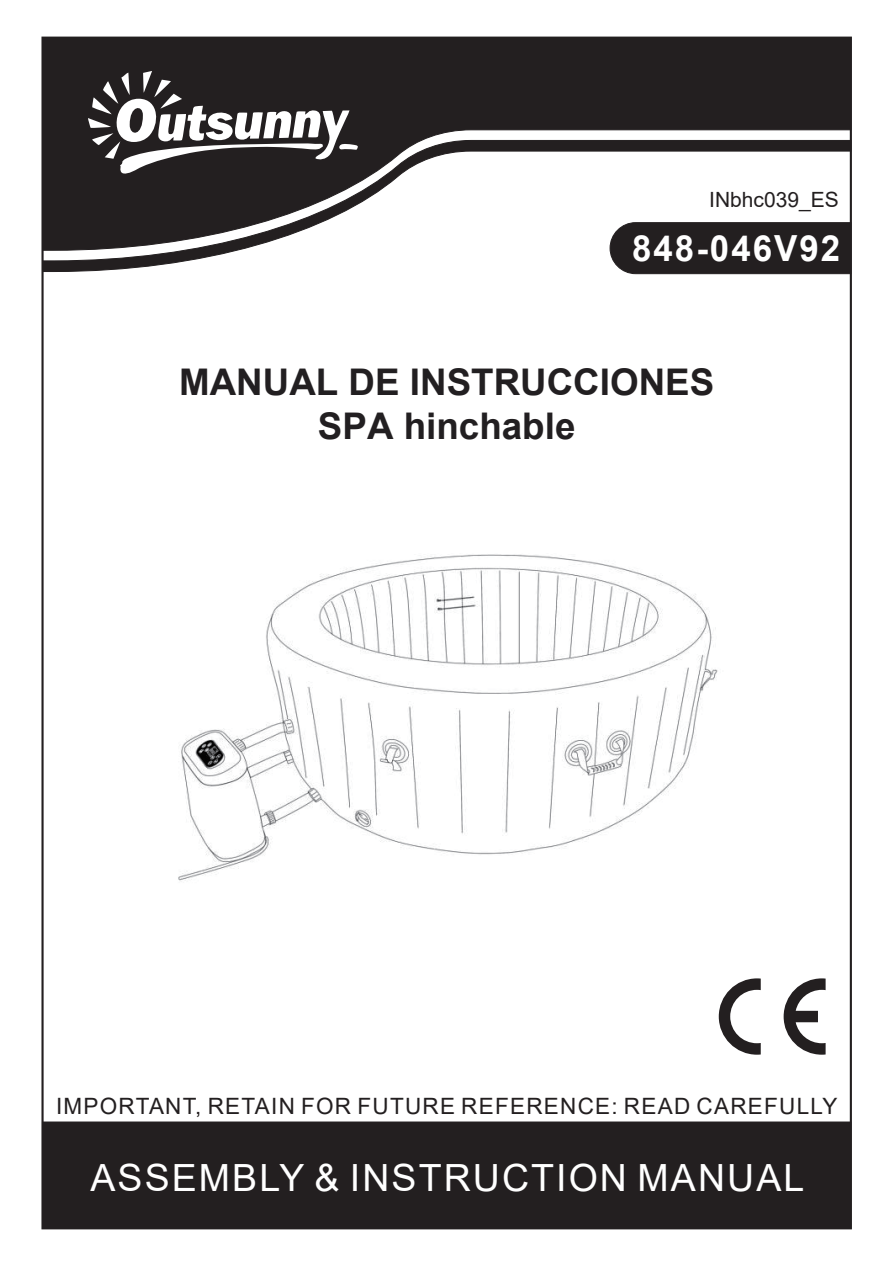
<style>
.page{position:relative;width:893px;height:1263px;background:#fff}
.page>*{position:absolute;margin:0;border:0;box-sizing:border-box;transform-origin:0 0}
.t1{font:37.5px "Arial";letter-spacing:.055em;color:#fff}
.t2{font:700 36.75px/44.1px "Arial";color:#221f21;text-align:center}
.t3{font:700 36px "Arial";letter-spacing:.055em;color:#fff}
.t4{font:22.5px "Arial";letter-spacing:.055em;color:#231f20}
.t5{font:21px "Arial";color:#231f20}
</style>
<div class="page">
<img style="left:178px;top:554px;width:540px;height:327px">
<div style="left:42px;top:1121px;width:809px;height:108px;background:#231f20;border:1px solid #231f20"></div>
<div style="left:42px;top:37px;width:809px;height:103px;background:#231f20"></div>
<svg style="left:42px;top:140px;width:809px;height:132px"></svg>
<svg style="left:88px;top:71px;width:272px;height:107px"></svg>
<svg style="left:718px;top:978px;width:107px;height:77px"></svg>
<div style="left:609px;top:222px;width:242px;height:52px;background:#231f20"></div>
<p class="t5" style="left:709px;top:185px;width:131px">INbhc039_ES</p>
<h3 class="t3" style="left:632px;top:223px;width:209px">848-046V92</h3>
<h2 class="t2" style="left:179px;top:360px;width:536px">MANUAL DE INSTRUCCIONES<br>SPA hinchable</h2>
<p class="t4" style="left:56px;top:1090px;width:783px">IMPORTANT, RETAIN FOR FUTURE REFERENCE: READ CAREFULLY</p>
<h1 class="t1" style="left:90px;top:1152px;width:715px">ASSEMBLY &amp; INSTRUCTION MANUAL</h1>
</div>
